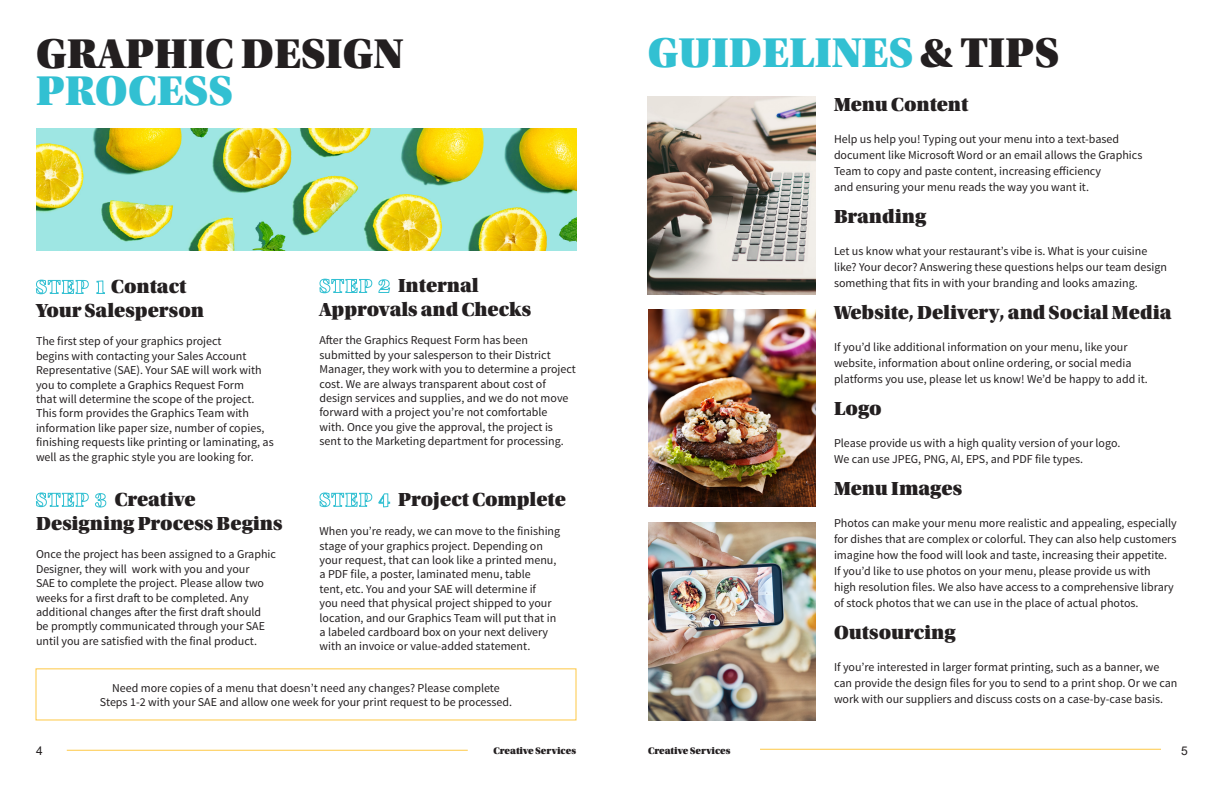
<style>
.page{position:relative;width:1224px;height:792px;background:#fff}
.page>*{position:absolute;margin:0;border:0;box-sizing:border-box;transform-origin:0 0}
.Paragraph_Style_5{font:44px "Utopia Std Black Headline";letter-spacing:.01em;color:#32c0d2}
.Paragraph_Style_5-2{font:44px "Utopia Std Black Headline";letter-spacing:.01em;color:#231f20}
.Paragraph_Style_19{font:20px/23.2px "Utopia Std Black Headline";color:#231f20}
.Main_Text{font:12px/14.4px "Source Sans Pro";color:#231f20}
.t1{font:12px "Arial";color:#231f20}
.t2{font:10px "Utopia Std Black Headline";color:#231f20}
.s1{color:#32c0d2}
.s2{color:#231f20}
</style>
<div class="page">
<hr style="left:67px;top:750px;width:401px;height:1px;background:#fec844">
<hr style="left:760px;top:749px;width:401px;height:1px;background:#fec844">
<img style="left:36px;top:128px;width:540px;height:123px">
<img style="left:648px;top:523px;width:168px;height:197px">
<img style="left:648px;top:96px;width:168px;height:198px">
<img style="left:648px;top:309px;width:168px;height:198px">
<p class="Paragraph_Style_5-2" style="left:36px;top:31px;width:368px">GRAPHIC DESIGN</p>
<p class="Paragraph_Style_5" style="left:36px;top:68px;width:198px">PROCESS</p>
<p class="Paragraph_Style_19" style="left:36px;top:276px;width:170px"><span class="s1">STEP 1</span> Contact<br>Your Salesperson</p>
<p class="Main_Text" style="left:36px;top:334px;width:239px">The first step of your graphics project<br>begins with contacting your Sales Account Representative (SAE). Your SAE will work with you to complete a Graphics Request Form<br>that will determine the scope of the project.<br>This form provides the Graphics Team with information like paper size, number of copies, finishing requests like printing or laminating, as well as the graphic style you are looking for.</p>
<p class="Paragraph_Style_19" style="left:320px;top:275px;width:213px"><span class="s1">STEP 2</span> Internal<br>Approvals and Checks</p>
<p class="Main_Text" style="left:320px;top:334px;width:258px">After the Graphics Request Form has been submitted by your salesperson to their District Manager, they work with you to determine a project cost. We are always transparent about cost of design services and supplies, and we do not move forward with a project you’re not comfortable<br>with. Once you give the approval, the project is sent to the Marketing department for processing.</p>
<p class="Paragraph_Style_19" style="left:320px;top:489px;width:248px"><span class="s1">STEP 4</span> Project Complete</p>
<p class="Main_Text" style="left:320px;top:524px;width:242px">When you’re ready, we can move to the finishing stage of your graphics project. Depending on your request, that can look like a printed menu, a PDF file, a poster, laminated menu, table<br>tent, etc. You and your SAE will determine if<br>you need that physical project shipped to your location, and our Graphics Team will put that in a labeled cardboard box on your next delivery with an invoice or value-added statement.</p>
<p class="Main_Text" style="left:100px;top:681px;width:414px;text-align:center">Need more copies of a menu that doesn’t need any changes? Please complete<br>Steps 1-2 with your SAE and allow one week for your print request to be processed.</p>
<p class="Paragraph_Style_19" style="left:36px;top:489px;width:248px"><span class="s1">STEP 3</span> Creative<br>Designing Process Begins</p>
<p class="Main_Text" style="left:36px;top:547px;width:241px">Once the project has been assigned to a Graphic Designer, they will work with you and your<br>SAE to complete the project. Please allow two weeks for a first draft to be completed. Any additional changes after the first draft should be promptly communicated through your SAE until you are satisfied with the final product.</p>
<p class="Paragraph_Style_5" style="left:648px;top:30px;width:413px">GUIDELINES <span class="s2">&amp; TIPS</span></p>
<p class="Paragraph_Style_19" style="left:834px;top:93px;width:136px">Menu Content</p>
<p class="Main_Text" style="left:834px;top:131px;width:310px;line-height:16px">Help us help you! Typing out your menu into a text-based document like Microsoft Word or an email allows the Graphics Team to copy and paste content, increasing efficiency<br>and ensuring your menu reads the way you want it.</p>
<p class="Paragraph_Style_19" style="left:834px;top:205px;width:94px">Branding</p>
<p class="Main_Text" style="left:834px;top:243px;width:334px;line-height:16px">Let us know what your restaurant’s vibe is. What is your cuisine like? Your decor? Answering these questions helps our team design something that fits in with your branding and looks amazing.</p>
<p class="Paragraph_Style_19" style="left:834px;top:301px;width:339px">Website, Delivery, and Social Media</p>
<p class="Main_Text" style="left:834px;top:339px;width:315px;line-height:16px">If you’d like additional information on your menu, like your website, information about online ordering, or social media platforms you use, please let us know! We’d be happy to add it.</p>
<p class="Paragraph_Style_19" style="left:834px;top:397px;width:49px">Logo</p>
<p class="Main_Text" style="left:834px;top:435px;width:288px;line-height:16px">Please provide us with a high quality version of your logo.<br>We can use JPEG, PNG, AI, EPS, and PDF file types.</p>
<p class="Paragraph_Style_19" style="left:834px;top:477px;width:129px">Menu Images</p>
<p class="Main_Text" style="left:834px;top:515px;width:344px;line-height:16px">Photos can make your menu more realistic and appealing, especially for dishes that are complex or colorful. They can also help customers imagine how the food will look and taste, increasing their appetite.<br>If you’d like to use photos on your menu, please provide us with<br>high resolution files. We also have access to a comprehensive library of stock photos that we can use in the place of actual photos.</p>
<p class="Paragraph_Style_19" style="left:834px;top:621px;width:123px">Outsourcing</p>
<p class="Main_Text" style="left:834px;top:659px;width:345px;line-height:16px">If you’re interested in larger format printing, such as a banner, we can provide the design files for you to send to a print shop. Or we can work with our suppliers and discuss costs on a case-by-case basis.</p>
<p class="t1" style="left:36px;top:743px;width:8px">4</p>
<p class="t2" style="left:493px;top:746px;width:84px">Creative Services</p>
<p class="t2" style="left:648px;top:746px;width:84px">Creative Services</p>
<p class="t1" style="left:1181px;top:743px;width:8px">5</p>
</div>
